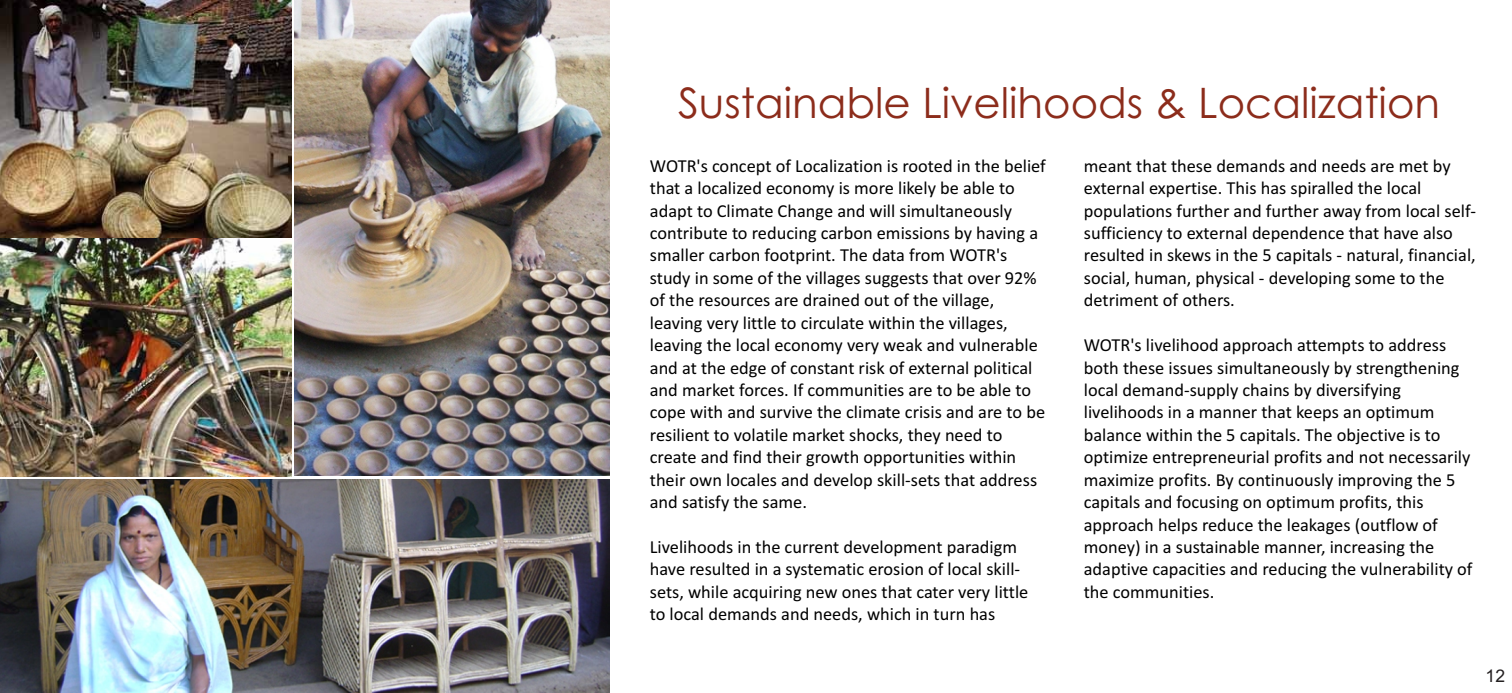
<style>
.page{position:relative;width:1512px;height:693px;background:#fff}
.page>*{position:absolute;margin:0;border:0;box-sizing:border-box;transform-origin:0 0}
.t1{font:42px "Century Gothic";color:#8c2c1b}
.t2{font:18.38px/22.4px "Calibri";color:#000}
.t3{font:17.5px "Arial";color:#231f20}
</style>
<div class="page">
<img style="left:0;top:1px;width:292px;height:475px">
<img style="left:0;top:480px;width:610px;height:213px">
<img style="left:295px;top:0;width:315px;height:475px">
<h1 class="t1" style="left:678px;top:86px;width:764px">Sustainable Livelihoods &amp; Localization</h1>
<p class="t2" style="left:650px;top:156px;width:397px">WOTR's concept of Localization is rooted in the belief</p>
<p class="t2" style="left:1084px;top:156px;width:368px">meant that these demands and needs are met by</p>
<p class="t2" style="left:650px;top:178px;width:366px">that a localized economy is more likely be able to</p>
<p class="t2" style="left:1084px;top:178px;width:339px">external expertise. This has spiralled the local</p>
<p class="t2" style="left:650px;top:201px;width:364px">adapt to Climate Change and will simultaneously</p>
<p class="t2" style="left:1084px;top:201px;width:394px">populations further and further away from local self-</p>
<p class="t2" style="left:650px;top:223px;width:390px">contribute to reducing carbon emissions by having a</p>
<p class="t2" style="left:1084px;top:223px;width:371px">sufficiency to external dependence that have also</p>
<p class="t2" style="left:650px;top:246px;width:359px">smaller carbon footprint. The data from WOTR's</p>
<p class="t2" style="left:1084px;top:246px;width:394px">resulted in skews in the 5 capitals - natural, financial,</p>
<p class="t2" style="left:650px;top:268px;width:388px">study in some of the villages suggests that over 92%</p>
<p class="t2" style="left:1084px;top:268px;width:362px">social, human, physical - developing some to the</p>
<p class="t2" style="left:650px;top:290px;width:346px">of the resources are drained out of the village,</p>
<p class="t2" style="left:1084px;top:290px;width:153px">detriment of others.</p>
<p class="t2" style="left:650px;top:313px;width:389px">leaving very little to circulate within the villages, leaving the local economy very weak and vulnerable</p>
<p class="t2" style="left:1084px;top:335px;width:364px">WOTR's livelihood approach attempts to address</p>
<p class="t2" style="left:650px;top:358px;width:384px">and at the edge of constant risk of external political</p>
<p class="t2" style="left:1084px;top:358px;width:377px">both these issues simultaneously by strengthening</p>
<p class="t2" style="left:650px;top:380px;width:383px">and market forces. If communities are to be able to</p>
<p class="t2" style="left:1084px;top:380px;width:319px">local demand-supply chains by diversifying</p>
<p class="t2" style="left:650px;top:403px;width:397px">cope with and survive the climate crisis and are to be</p>
<p class="t2" style="left:1084px;top:403px;width:352px">livelihoods in a manner that keeps an optimum</p>
<p class="t2" style="left:650px;top:425px;width:354px">resilient to volatile market shocks, they need to</p>
<p class="t2" style="left:1084px;top:425px;width:358px">balance within the 5 capitals. The objective is to</p>
<p class="t2" style="left:650px;top:448px;width:368px">create and find their growth opportunities within</p>
<p class="t2" style="left:1084px;top:448px;width:388px">optimize entrepreneurial profits and not necessarily</p>
<p class="t2" style="left:650px;top:470px;width:389px">their own locales and develop skill-sets that address</p>
<p class="t2" style="left:1084px;top:470px;width:373px">maximize profits. By continuously improving the 5</p>
<p class="t2" style="left:650px;top:492px;width:159px">and satisfy the same.</p>
<p class="t2" style="left:1084px;top:492px;width:356px">capitals and focusing on optimum profits, this approach helps reduce the leakages (outflow of</p>
<p class="t2" style="left:650px;top:537px;width:369px">Livelihoods in the current development paradigm</p>
<p class="t2" style="left:1084px;top:537px;width:352px">money) in a sustainable manner, increasing the</p>
<p class="t2" style="left:650px;top:560px;width:372px">have resulted in a systematic erosion of local skill-</p>
<p class="t2" style="left:1084px;top:560px;width:390px">adaptive capacities and reducing the vulnerability of</p>
<p class="t2" style="left:650px;top:582px;width:380px">sets, while acquiring new ones that cater very little</p>
<p class="t2" style="left:1084px;top:582px;width:132px">the communities.</p>
<p class="t2" style="left:650px;top:605px;width:347px">to local demands and needs, which in turn has</p>
<p class="t3" style="left:1486px;top:669px;width:21px">12</p>
</div>
